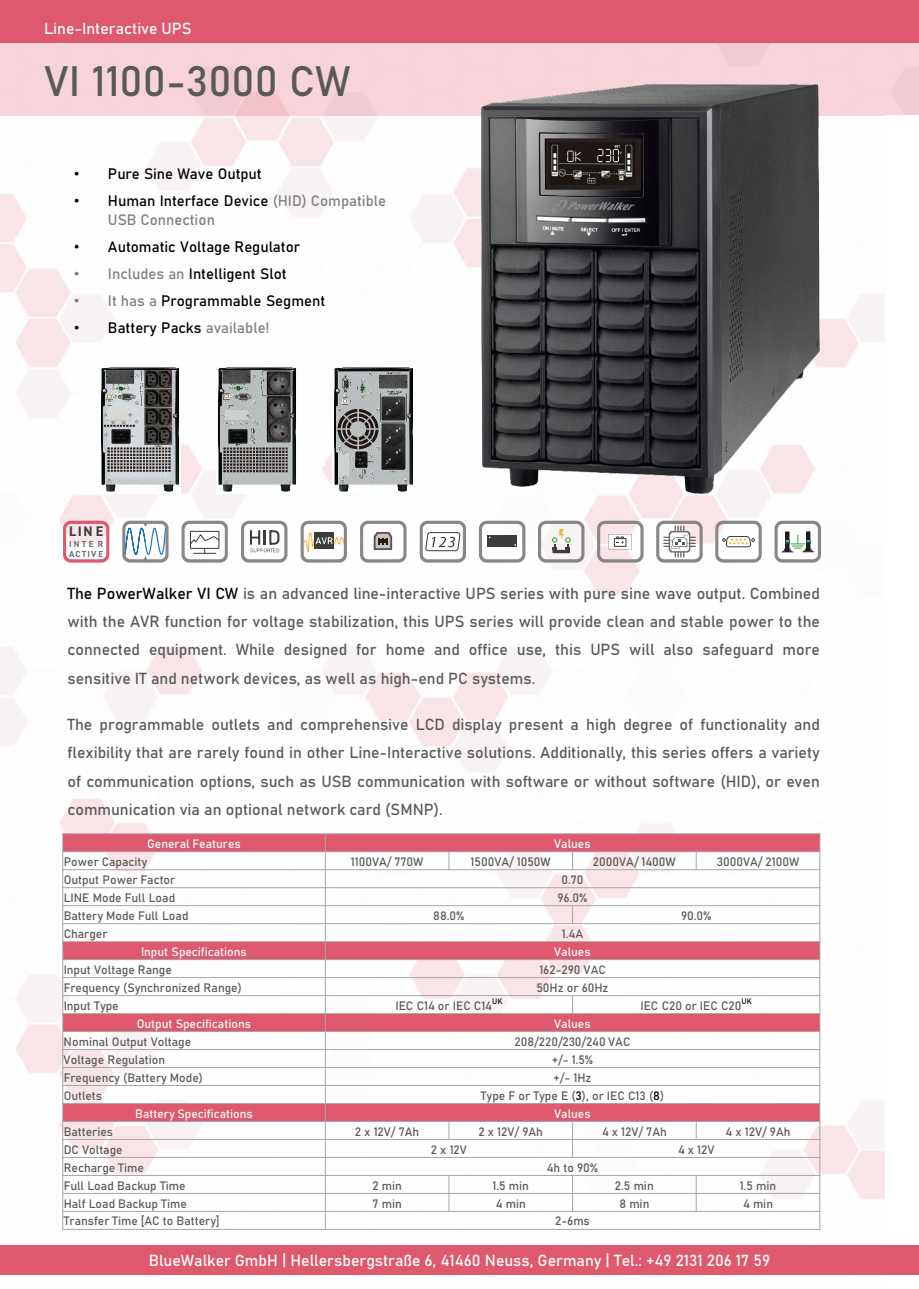
<style>
.page{position:relative;width:919px;height:1289px;background:#fff}
.page>*{position:absolute;margin:0;border:0;box-sizing:border-box;transform-origin:0 0}
.t1{font:42px "Bahnschrift";color:#595959}
.t2{font:15.9px/28.3px "Bahnschrift";color:#595959;text-align:justify}
.t3{font:15.9px "Bahnschrift";color:#fff}
.t4{font:15px "Bahnschrift";color:#000}
.t5{font:15px/18px "Bahnschrift";color:#7f7f7f}
.t6{font:700 13.95px "DIN2014";color:#3c3c3b}
.t7{font:12px "Bahnschrift";color:#595959}
.t8{font:12px "Bahnschrift";color:#fff}
.t9{font:700 8.7px/10.5px "DIN2014";letter-spacing:.14em;color:#706f6f}
.s1{font-family:"Arial"}
.s2{font-family:"Arial";color:#000}
.s3{color:#000}
.s4{font-family:"Arial";color:#7f7f7f}
.s5{color:#7f7f7f}
</style>
<div class="page">
<img style="left:0;top:116px;width:885px;height:1159px">
<div style="left:0;top:42px;width:918px;height:74px;background:#f6d4da"></div>
<div style="left:0;top:0;width:918px;height:42px;background:#de586e"></div>
<div style="left:0;top:1245px;width:918px;height:29px;background:#de586e"></div>
<svg style="left:241px;top:520px;width:46px;height:42px"></svg>
<svg style="left:300px;top:520px;width:47px;height:42px"></svg>
<svg style="left:63px;top:520px;width:46px;height:42px"></svg>
<svg style="left:181px;top:520px;width:47px;height:42px"></svg>
<svg style="left:360px;top:520px;width:46px;height:42px"></svg>
<svg style="left:419px;top:520px;width:47px;height:42px"></svg>
<svg style="left:122px;top:520px;width:46px;height:42px"></svg>
<svg style="left:538px;top:520px;width:46px;height:42px"></svg>
<svg style="left:479px;top:520px;width:46px;height:42px"></svg>
<svg style="left:597px;top:520px;width:46px;height:42px"></svg>
<svg style="left:656px;top:520px;width:46px;height:42px"></svg>
<img style="left:481px;top:84px;width:338px;height:409px">
<div style="left:63px;top:833px;width:262px;height:18px;background:#de586e"></div>
<div style="left:325px;top:833px;width:494px;height:18px;background:#de586e"></div>
<div style="left:63px;top:941px;width:262px;height:18px;background:#de586e"></div>
<div style="left:325px;top:941px;width:494px;height:18px;background:#de586e"></div>
<div style="left:63px;top:1013px;width:262px;height:18px;background:#de586e"></div>
<div style="left:325px;top:1013px;width:494px;height:18px;background:#de586e"></div>
<div style="left:63px;top:1103px;width:262px;height:18px;background:#de586e"></div>
<div style="left:325px;top:1103px;width:494px;height:18px;background:#de586e"></div>
<hr style="left:325px;top:833px;width:1px;height:396px;background:#a6a6a6">
<svg style="left:448px;top:852px;width:1px;height:17px"></svg>
<svg style="left:448px;top:1121px;width:1px;height:17px"></svg>
<hr style="left:448px;top:1174px;width:1px;height:37px;background:#a6a6a6">
<svg style="left:572px;top:852px;width:1px;height:17px"></svg>
<svg style="left:572px;top:906px;width:1px;height:17px"></svg>
<svg style="left:572px;top:996px;width:1px;height:17px"></svg>
<hr style="left:572px;top:1120px;width:1px;height:37px;background:#a6a6a6">
<hr style="left:572px;top:1174px;width:1px;height:37px;background:#a6a6a6">
<svg style="left:695px;top:852px;width:1px;height:17px"></svg>
<svg style="left:695px;top:1121px;width:1px;height:17px"></svg>
<hr style="left:695px;top:1174px;width:1px;height:37px;background:#a6a6a6">
<hr style="left:62px;top:851px;width:758px;height:1px;background:#a6a6a6">
<hr style="left:62px;top:869px;width:758px;height:1px;background:#a6a6a6">
<hr style="left:62px;top:887px;width:758px;height:1px;background:#a6a6a6">
<hr style="left:62px;top:905px;width:758px;height:1px;background:#a6a6a6">
<hr style="left:62px;top:923px;width:758px;height:1px;background:#a6a6a6">
<hr style="left:62px;top:941px;width:758px;height:1px;background:#a6a6a6">
<hr style="left:62px;top:959px;width:758px;height:1px;background:#a6a6a6">
<hr style="left:62px;top:977px;width:758px;height:1px;background:#a6a6a6">
<hr style="left:62px;top:995px;width:758px;height:1px;background:#a6a6a6">
<hr style="left:62px;top:1013px;width:758px;height:1px;background:#a6a6a6">
<hr style="left:62px;top:1031px;width:758px;height:1px;background:#a6a6a6">
<hr style="left:62px;top:1049px;width:758px;height:1px;background:#a6a6a6">
<hr style="left:62px;top:1067px;width:758px;height:1px;background:#a6a6a6">
<hr style="left:62px;top:1085px;width:758px;height:1px;background:#a6a6a6">
<hr style="left:62px;top:1102px;width:758px;height:1px;background:#a6a6a6">
<hr style="left:62px;top:1120px;width:758px;height:1px;background:#a6a6a6">
<hr style="left:62px;top:1138px;width:758px;height:1px;background:#a6a6a6">
<hr style="left:62px;top:1156px;width:758px;height:1px;background:#a6a6a6">
<hr style="left:62px;top:1174px;width:758px;height:1px;background:#a6a6a6">
<hr style="left:62px;top:1192px;width:758px;height:1px;background:#a6a6a6">
<hr style="left:62px;top:1210px;width:758px;height:1px;background:#a6a6a6">
<hr style="left:62px;top:833px;width:1px;height:396px;background:#a6a6a6">
<hr style="left:819px;top:833px;width:1px;height:396px;background:#a6a6a6">
<hr style="left:62px;top:833px;width:758px;height:1px;background:#a6a6a6">
<hr style="left:62px;top:1228px;width:758px;height:1px;background:#a6a6a6">
<img style="left:99px;top:365px;width:82px;height:128px">
<img style="left:333px;top:365px;width:81px;height:128px">
<img style="left:216px;top:365px;width:81px;height:128px">
<svg style="left:715px;top:520px;width:46px;height:42px"></svg>
<svg style="left:774px;top:520px;width:46px;height:42px"></svg>
<p class="t3" style="left:44px;top:16px;width:149px">Line-Interactive UPS</p>
<p class="t1" style="left:44px;top:49px;width:308px">VI 1100-3000 CW</p>
<p class="t4" style="left:74px;top:163px;width:189px"><span class="s1">•</span> Pure Sine Wave Output</p>
<p class="t5" style="left:108px;top:191px;width:279px;text-indent:-34px"><span class="s2">•</span> <span class="s3">Human Interface Device</span> (HID) Compatible<br>USB Connection</p>
<p class="t4" style="left:74px;top:235px;width:227px"><span class="s1">•</span> Automatic Voltage Regulator</p>
<p class="t4" style="left:74px;top:262px;width:214px"><span class="s4">•</span> <span class="s5">Includes an</span> Intelligent Slot</p>
<p class="t4" style="left:74px;top:289px;width:252px"><span class="s4">•</span> <span class="s5">It has a</span> Programmable Segment</p>
<p class="t4" style="left:74px;top:316px;width:197px"><span class="s1">•</span> Battery Packs <span class="s5">available!</span></p>
<p class="t6" style="left:69px;top:522px;width:36px">LINE</p>
<p class="t9" style="left:69px;top:538px;width:36px">INTE R<br>ACTIV E</p>
<p class="t2" style="left:67px;top:577px;width:754px"><span class="s3">The PowerWalker VI CW</span> is an advanced line-interactive UPS series with pure sine wave output. Combined with the AVR function for voltage stabilization, this UPS series will provide clean and stable power to the connected equipment. While designed for home and office use, this UPS will also safeguard more sensitive IT and network devices, as well as high-end PC systems.</p>
<p class="t2" style="left:67px;top:709px;width:753px">The programmable outlets and comprehensive LCD display present a high degree of functionality and flexibility that are rarely found in other Line-Interactive solutions. Additionally, this series offers a variety of communication options, such as USB communication with software or without software (HID), or even communication via an optional network card (SMNP).</p>
<p class="t8" style="left:147px;top:834px;width:95px">General Features</p>
<p class="t8" style="left:554px;top:834px;width:38px">Values</p>
<p class="t7" style="left:64px;top:852px;width:85px">Power Capacity</p>
<p class="t7" style="left:351px;top:852px;width:74px">1100VA/ 770W</p>
<p class="t7" style="left:470px;top:852px;width:82px">1500VA/ 1050W</p>
<p class="t7" style="left:593px;top:852px;width:84px">2000VA/ 1400W</p>
<p class="t7" style="left:716px;top:852px;width:84px">3000VA/ 2100W</p>
<p class="t7" style="left:64px;top:870px;width:113px">Output Power Factor</p>
<p class="t7" style="left:561px;top:870px;width:24px">0.70</p>
<p class="t7" style="left:64px;top:888px;width:113px">LINE Mode Full Load</p>
<p class="t7" style="left:557px;top:888px;width:31px">96.0%</p>
<p class="t7" style="left:64px;top:906px;width:126px">Battery Mode Full Load</p>
<p class="t7" style="left:433px;top:906px;width:33px">88.0%</p>
<p class="t7" style="left:681px;top:906px;width:32px">90.0%</p>
<p class="t7" style="left:64px;top:924px;width:45px">Charger</p>
<p class="t7" style="left:561px;top:924px;width:23px">1.4A</p>
<p class="t8" style="left:141px;top:942px;width:107px">Input Specifications</p>
<p class="t8" style="left:554px;top:942px;width:38px">Values</p>
<p class="t7" style="left:64px;top:960px;width:110px">Input Voltage Range</p>
<p class="t7" style="left:539px;top:960px;width:68px">162-290 VAC</p>
<p class="t7" style="left:64px;top:978px;width:179px">Frequency (Synchronized Range)</p>
<p class="t7" style="left:536px;top:978px;width:74px">50Hz or 60Hz</p>
<p class="t7" style="left:64px;top:996px;width:57px">Input Type</p>
<p class="t7" style="left:395px;top:996px;width:108px">IEC C14 or IEC C14<sup>UK</sup></p>
<p class="t7" style="left:640px;top:996px;width:113px">IEC C20 or IEC C20<sup>UK</sup></p>
<p class="t8" style="left:137px;top:1014px;width:116px">Output Specifications</p>
<p class="t8" style="left:554px;top:1014px;width:38px">Values</p>
<p class="t7" style="left:64px;top:1032px;width:129px">Nominal Output Voltage</p>
<p class="t7" style="left:514px;top:1032px;width:118px">208/220/230/240 VAC</p>
<p class="t7" style="left:64px;top:1050px;width:103px">Voltage Regulation</p>
<p class="t7" style="left:552px;top:1050px;width:43px">+/- 1.5%</p>
<p class="t7" style="left:64px;top:1068px;width:141px">Frequency (Battery Mode)</p>
<p class="t7" style="left:553px;top:1068px;width:39px">+/- 1Hz</p>
<p class="t7" style="left:64px;top:1086px;width:40px">Outlets</p>
<p class="t7" style="left:480px;top:1086px;width:185px">Type F or Type E (<span class="s3">3</span>), or IEC C13 (<span class="s3">8</span>)</p>
<p class="t8" style="left:135px;top:1104px;width:119px">Battery Specifications</p>
<p class="t8" style="left:554px;top:1104px;width:38px">Values</p>
<p class="t7" style="left:64px;top:1122px;width:51px">Batteries</p>
<p class="t7" style="left:355px;top:1122px;width:66px">2 x 12V/ 7Ah</p>
<p class="t7" style="left:478px;top:1122px;width:66px">2 x 12V/ 9Ah</p>
<p class="t7" style="left:602px;top:1122px;width:66px">4 x 12V/ 7Ah</p>
<p class="t7" style="left:725px;top:1122px;width:66px">4 x 12V/ 9Ah</p>
<p class="t7" style="left:64px;top:1140px;width:61px">DC Voltage</p>
<p class="t7" style="left:431px;top:1140px;width:38px">2 x 12V</p>
<p class="t7" style="left:678px;top:1140px;width:38px">4 x 12V</p>
<p class="t7" style="left:64px;top:1158px;width:82px">Recharge Time</p>
<p class="t7" style="left:546px;top:1158px;width:53px">4h to 90%</p>
<p class="t7" style="left:64px;top:1176px;width:123px">Full Load Backup Time</p>
<p class="t7" style="left:372px;top:1176px;width:31px">2 min</p>
<p class="t7" style="left:492px;top:1176px;width:38px">1.5 min</p>
<p class="t7" style="left:615px;top:1176px;width:40px">2.5 min</p>
<p class="t7" style="left:739px;top:1176px;width:38px">1.5 min</p>
<p class="t7" style="left:64px;top:1193px;width:125px">Half Load Backup Time</p>
<p class="t7" style="left:372px;top:1193px;width:31px">7 min</p>
<p class="t7" style="left:496px;top:1193px;width:31px">4 min</p>
<p class="t7" style="left:619px;top:1193px;width:31px">8 min</p>
<p class="t7" style="left:743px;top:1193px;width:31px">4 min</p>
<p class="t7" style="left:64px;top:1211px;width:158px">Transfer Time [AC to Battery]</p>
<p class="t7" style="left:555px;top:1211px;width:36px">2-6ms</p>
<p class="t3" style="left:149px;top:1248px;width:623px">BlueWalker GmbH | Hellersbergstraße 6, 41460 Neuss, Germany | Tel.: +49 2131 206 17 59</p>
</div>
